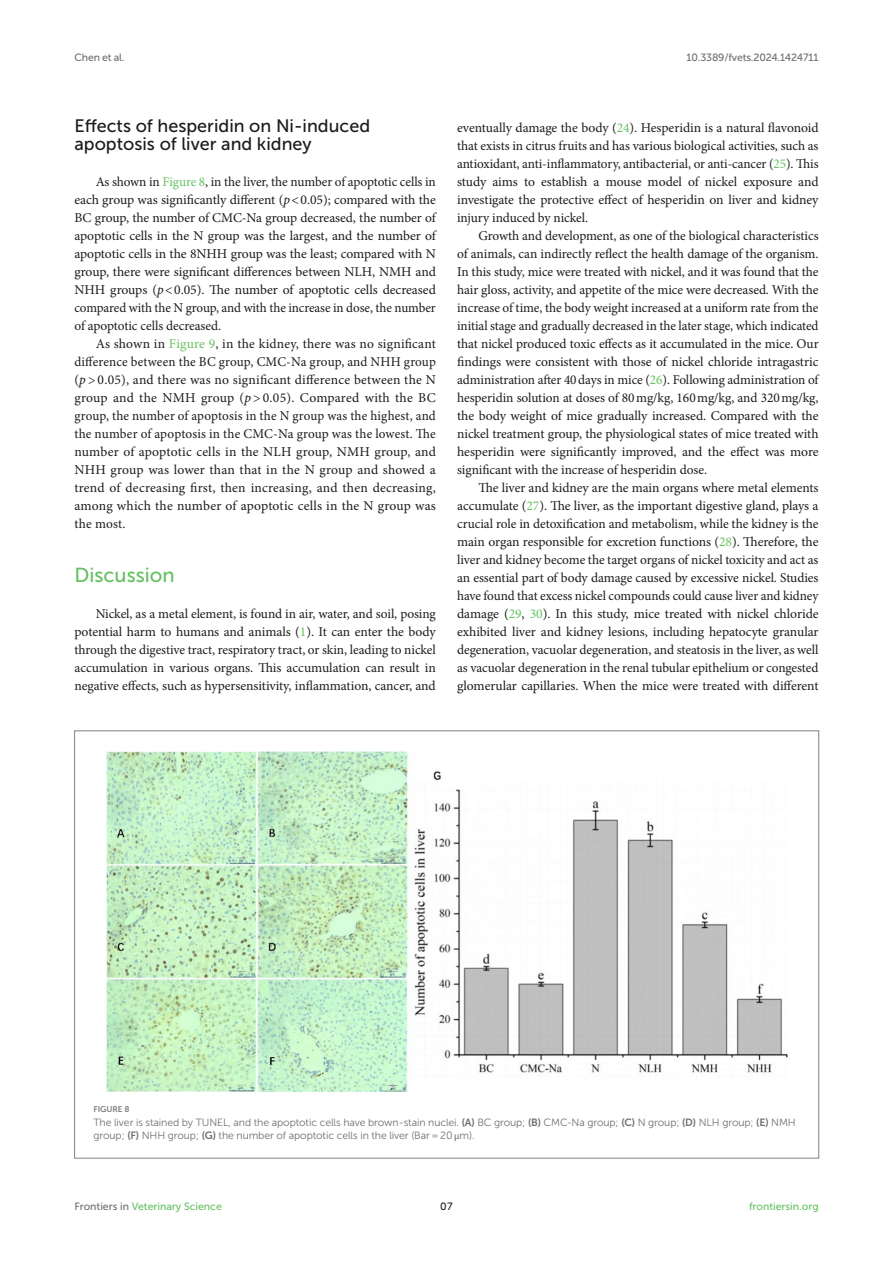
<style>
.page{position:relative;width:893px;height:1263px;background:#fff}
.page>*{position:absolute;margin:0;border:0;box-sizing:border-box;transform-origin:0 0}
.HEAD_1{font:20.25px "Museo Sans 500";color:#65c161}
.HEAD_2{font:18px/18px "Museo Sans 500";color:#1b1c1b}
.TEXT{font:13.5px/18px "Minion Pro";color:#1b1c1b;text-align:justify}
.TEXT_FLUSH{font:13.5px/18px "Minion Pro";letter-spacing:-.005em;color:#1b1c1b;text-align:justify}
.FIG_LEG{font:10.5px/13.5px "Museo Sans 300";letter-spacing:-.01em;color:#706f70}
.t1{font:10.5px "Museo Sans 500";color:#65c161}
.t2{font:10.5px "Museo Sans 500";letter-spacing:-.015em;color:#706f70}
.t3{font:10.5px "Museo Sans 500";color:#1b1c1b}
.FIG_HD{font:8.25px "Museo Sans 700";letter-spacing:-.01em;color:#7e7f7f}
.s1{color:#65c161}
.s2{font-style:italic}
.s3{font-family:"Museo Sans 700"}
.s4{font-family:"STIX General"}
.s5{color:#706f70}
</style>
<div class="page">
<img style="left:106px;top:751px;width:682px;height:341px">
<p class="t2" style="left:74px;top:51px;width:52px">Chen et al.</p>
<p class="t2" style="left:687px;top:51px;width:133px">10.3389/fvets.2024.1424711</p>
<p class="HEAD_2" style="left:74px;top:117px;width:297px">Effects of hesperidin on Ni-induced apoptosis of liver and kidney</p>
<p class="TEXT_FLUSH" style="left:74px;top:173px;width:363px;text-indent:21px">As shown in <span class="s1">Figure 8</span>, in the liver, the number of apoptotic cells in each group was significantly different (<span class="s2">p</span>&lt;0.05); compared with the BC group, the number of CMC-Na group decreased, the number of apoptotic cells in the N group was the largest, and the number of apoptotic cells in the 8NHH group was the least; compared with N group, there were significant differences between NLH, NMH and NHH groups (<span class="s2">p</span>&lt;0.05). The number of apoptotic cells decreased compared with the N group, and with the increase in dose, the number of apoptotic cells decreased.</p>
<p class="TEXT" style="left:74px;top:335px;width:363px;text-indent:21px">As shown in <span class="s1">Figure 9</span>, in the kidney, there was no significant difference between the BC group, CMC-Na group, and NHH group (<span class="s2">p</span> &gt; 0.05), and there was no significant difference between the N group and the NMH group (<span class="s2">p</span> &gt; 0.05). Compared with the BC group, the number of apoptosis in the N group was the highest, and the number of apoptosis in the CMC-Na group was the lowest. The number of apoptotic cells in the NLH group, NMH group, and NHH group was lower than that in the N group and showed a trend of decreasing first, then increasing, and then decreasing, among which the number of apoptotic cells in the N group was the most.</p>
<p class="HEAD_1" style="left:74px;top:564px;width:102px">Discussion</p>
<p class="TEXT_FLUSH" style="left:74px;top:605px;width:363px;text-indent:21px">Nickel, as a metal element, is found in air, water, and soil, posing potential harm to humans and animals (<span class="s1">1</span>). It can enter the body through the digestive tract, respiratory tract, or skin, leading to nickel accumulation in various organs. This accumulation can result in negative effects, such as hypersensitivity, inflammation, cancer, and</p>
<p class="TEXT_FLUSH" style="left:457px;top:119px;width:363px">eventually damage the body (<span class="s1">24</span>). Hesperidin is a natural flavonoid that exists in citrus fruits and has various biological activities, such as antioxidant, anti-inflammatory, antibacterial, or anti-cancer (<span class="s1">25</span>). This study aims to establish a mouse model of nickel exposure and investigate the protective effect of hesperidin on liver and kidney injury induced by nickel.</p>
<p class="TEXT" style="left:457px;top:227px;width:363px;text-indent:21px">Growth and development, as one of the biological characteristics of animals, can indirectly reflect the health damage of the organism.<br>In this study, mice were treated with nickel, and it was found that the hair gloss, activity, and appetite of the mice were decreased. With the increase of time, the body weight increased at a uniform rate from the initial stage and gradually decreased in the later stage, which indicated that nickel produced toxic effects as it accumulated in the mice. Our findings were consistent with those of nickel chloride intragastric administration after 40days in mice (<span class="s1">26</span>). Following administration of hesperidin solution at doses of 80mg/kg, 160mg/kg, and 320mg/kg, the body weight of mice gradually increased. Compared with the nickel treatment group, the physiological states of mice treated with hesperidin were significantly improved, and the effect was more significant with the increase of hesperidin dose.</p>
<p class="TEXT" style="left:457px;top:479px;width:363px;text-indent:21px">The liver and kidney are the main organs where metal elements accumulate (<span class="s1">27</span>). The liver, as the important digestive gland, plays a crucial role in detoxification and metabolism, while the kidney is the main organ responsible for excretion functions (<span class="s1">28</span>). Therefore, the liver and kidney become the target organs of nickel toxicity and act as an essential part of body damage caused by excessive nickel. Studies have found that excess nickel compounds could cause liver and kidney damage (<span class="s1">29</span>, <span class="s1">30</span>). In this study, mice treated with nickel chloride exhibited liver and kidney lesions, including hepatocyte granular degeneration, vacuolar degeneration, and steatosis in the liver, as well as vacuolar degeneration in the renal tubular epithelium or congested glomerular capillaries. When the mice were treated with different</p>
<p class="FIG_HD" style="left:94px;top:1105px;width:37px">FIGURE 8</p>
<p class="FIG_LEG" style="left:94px;top:1115px;width:704px">The liver is stained by TUNEL, and the apoptotic cells have brown-stain nuclei. <span class="s3">(A)</span> BC group; <span class="s3">(B)</span> CMC-Na group; <span class="s3">(C)</span> N group; <span class="s3">(D)</span> NLH group; <span class="s3">(E)</span> NMH group; <span class="s3">(F)</span> NHH group; <span class="s3">(G)</span> the number of apoptotic cells in the liver (Bar = 20 <span class="s4">μ</span>m).</p>
<p class="t1" style="left:74px;top:1200px;width:149px"><span class="s5">Frontiers in</span> Veterinary Science</p>
<p class="t3" style="left:440px;top:1200px;width:14px">07</p>
<p class="t1" style="left:749px;top:1200px;width:71px">frontiersin.org</p>
</div>
